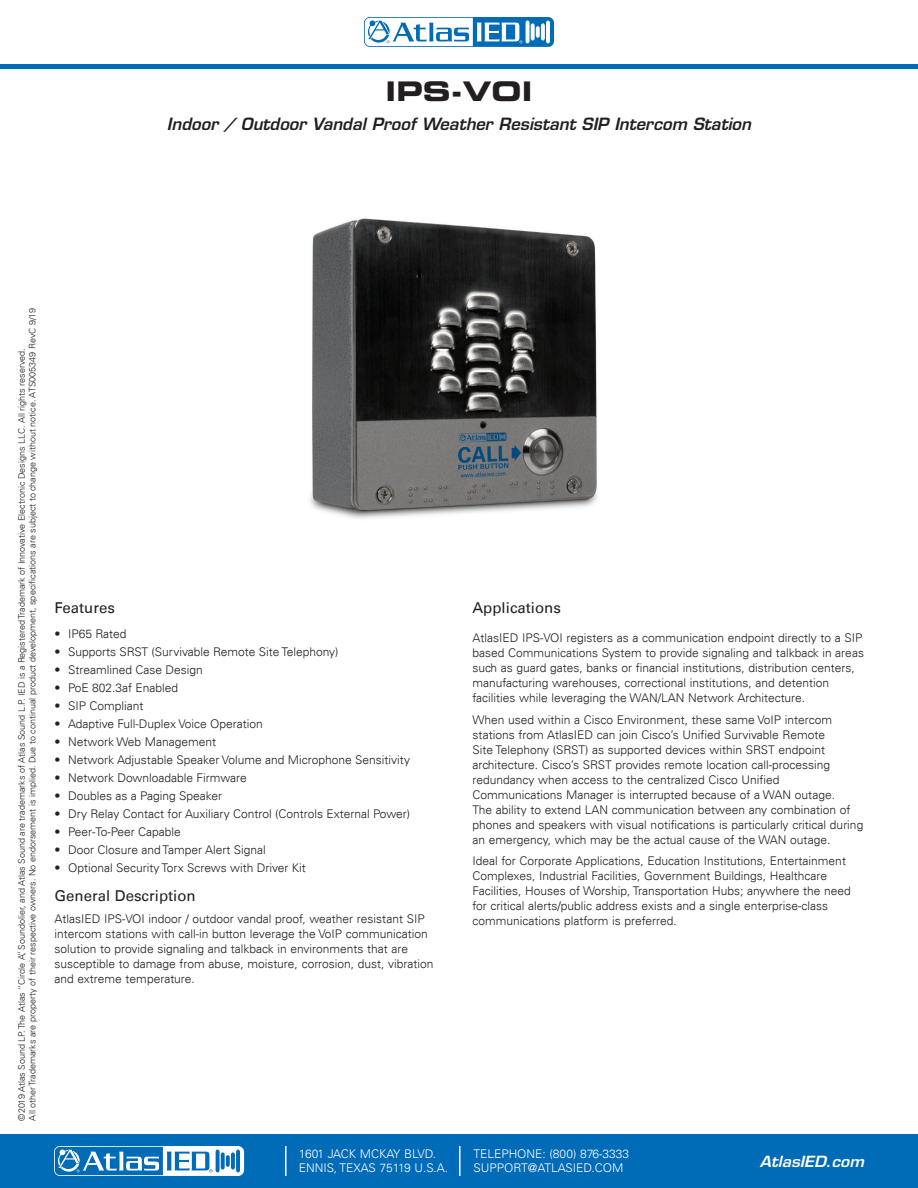
<style>
.page{position:relative;width:918px;height:1188px;background:#fff}
.page>*{position:absolute;margin:0;border:0;box-sizing:border-box;transform-origin:0 0}
.t1{font:27px "Eurostile LT Std Bold Ex 2";color:#231f20}
.t2{font:italic 600 16.5px "Eurostile LT Std";color:#231f20}
.t3{font:15px "Univers LT";color:#231f20}
.t4{font:italic 600 15px "Eurostile LT Std";color:#fff;scale:1.05 1}
.t5{font:300 12px/15px "Univers LT";color:#231f20}
.t6{font:300 12px/13.5px "Univers LT";color:#fff}
.t7{font:300 9px/10.8px "Univers LT";color:#231f20}
</style>
<div class="page">
<div style="left:0;top:1134px;width:918px;height:54px;background:#006bb6"></div>
<svg style="left:54px;top:1146px;width:190px;height:30px"></svg>
<hr style="left:285px;top:1146px;width:2px;height:30px;background:#fff">
<hr style="left:459px;top:1146px;width:1px;height:30px;background:#fff">
<hr style="left:0;top:64px;width:918px;height:4px;background:#006bb6">
<svg style="left:364px;top:17px;width:190px;height:30px"></svg>
<svg style="left:526px;top:21px;width:4px;height:22px"></svg>
<hr style="left:546px;top:21px;width:4px;height:22px;background:#fff;border-radius:2px">
<svg style="left:531px;top:23px;width:4px;height:18px"></svg>
<svg style="left:541px;top:23px;width:4px;height:18px"></svg>
<svg style="left:536px;top:26px;width:4px;height:12px"></svg>
<svg style="left:365px;top:18px;width:157px;height:28px"></svg>
<img style="left:310px;top:218px;width:288px;height:301px">
<img style="left:312px;top:219px;width:284px;height:292px">
<h1 class="t1" style="left:386px;top:73px;width:148px">IPS-VOI</h1>
<h2 class="t2" style="left:167px;top:113px;width:586px">Indoor / Outdoor Vandal Proof Weather Resistant SIP Intercom Station</h2>
<p class="t7" style="left:16px;top:1120px;width:814px;rotate:-90deg">©2019 Atlas Sound LP. The Atlas “Circle A”, Soundolier, and Atlas Sound are trademarks of Atlas Sound L.P. IED is a Registered Trademark of Innovative Electronic Designs LLC. All rights reserved.<br>All other Trademarks are property of their respective owners. No endorsement is implied. Due to continual product development, specifications are subject to change without notice. ATS005349 RevC 9/19</p>
<p class="t3" style="left:55px;top:599px;width:62px">Features</p>
<p class="t5" style="left:55px;top:626px;width:74px">• IP65 Rated</p>
<p class="t5" style="left:55px;top:644px;width:286px">• Supports SRST (Survivable Remote Site Telephony)</p>
<p class="t5" style="left:55px;top:662px;width:150px">• Streamlined Case Design</p>
<p class="t5" style="left:55px;top:680px;width:125px">• PoE 802.3af Enabled</p>
<p class="t5" style="left:55px;top:698px;width:90px">• SIP Compliant</p>
<p class="t5" style="left:55px;top:716px;width:210px">• Adaptive Full-Duplex Voice Operation</p>
<p class="t5" style="left:55px;top:734px;width:163px">• Network Web Management</p>
<p class="t5" style="left:55px;top:752px;width:357px">• Network Adjustable Speaker Volume and Microphone Sensitivity</p>
<p class="t5" style="left:55px;top:770px;width:194px">• Network Downloadable Firmware</p>
<p class="t5" style="left:55px;top:788px;width:169px">• Doubles as a Paging Speaker</p>
<p class="t5" style="left:55px;top:806px;width:357px">• Dry Relay Contact for Auxiliary Control (Controls External Power)</p>
<p class="t5" style="left:55px;top:824px;width:128px">• Peer-To-Peer Capable</p>
<p class="t5" style="left:55px;top:842px;width:213px">• Door Closure and Tamper Alert Signal</p>
<p class="t5" style="left:55px;top:860px;width:253px">• Optional Security Torx Screws with Driver Kit</p>
<p class="t3" style="left:55px;top:887px;width:143px">General Description</p>
<p class="t5" style="left:55px;top:911px;width:381px">AtlasIED IPS-VOI indoor / outdoor vandal proof, weather resistant SIP intercom stations with call-in button leverage the VoIP communication solution to provide signaling and talkback in environments that are susceptible to damage from abuse, moisture, corrosion, dust, vibration and extreme temperature.</p>
<p class="t6" style="left:299px;top:1147px;width:151px">1601 JACK MCKAY BLVD.<br>ENNIS, TEXAS 75119 U.S.A.</p>
<p class="t3" style="left:472px;top:599px;width:90px">Applications</p>
<p class="t5" style="left:472px;top:630px;width:393px">AtlasIED IPS-VOI registers as a communication endpoint directly to a SIP based Communications System to provide signaling and talkback in areas such as guard gates, banks or financial institutions, distribution centers, manufacturing warehouses, correctional institutions, and detention facilities while leveraging the WAN/LAN Network Architecture.</p>
<p class="t5" style="left:472px;top:712px;width:392px">When used within a Cisco Environment, these same VoIP intercom stations from AtlasIED can join Cisco’s Unified Survivable Remote<br>Site Telephony (SRST) as supported devices within SRST endpoint architecture. Cisco’s SRST provides remote location call-processing redundancy when access to the centralized Cisco Unified Communications Manager is interrupted because of a WAN outage.<br>The ability to extend LAN communication between any combination of phones and speakers with visual notifications is particularly critical during an emergency, which may be the actual cause of the WAN outage.</p>
<p class="t5" style="left:472px;top:854px;width:380px">Ideal for Corporate Applications, Education Institutions, Entertainment Complexes, Industrial Facilities, Government Buildings, Healthcare Facilities, Houses of Worship, Transportation Hubs; anywhere the need for critical alerts/public address exists and a single enterprise-class communications platform is preferred.</p>
<p class="t6" style="left:473px;top:1147px;width:157px">TELEPHONE: (800) 876-3333<br>SUPPORT@ATLASIED.COM</p>
<p class="t4" style="left:760px;top:1152px;width:101px">AtlasIED.com</p>
</div>
